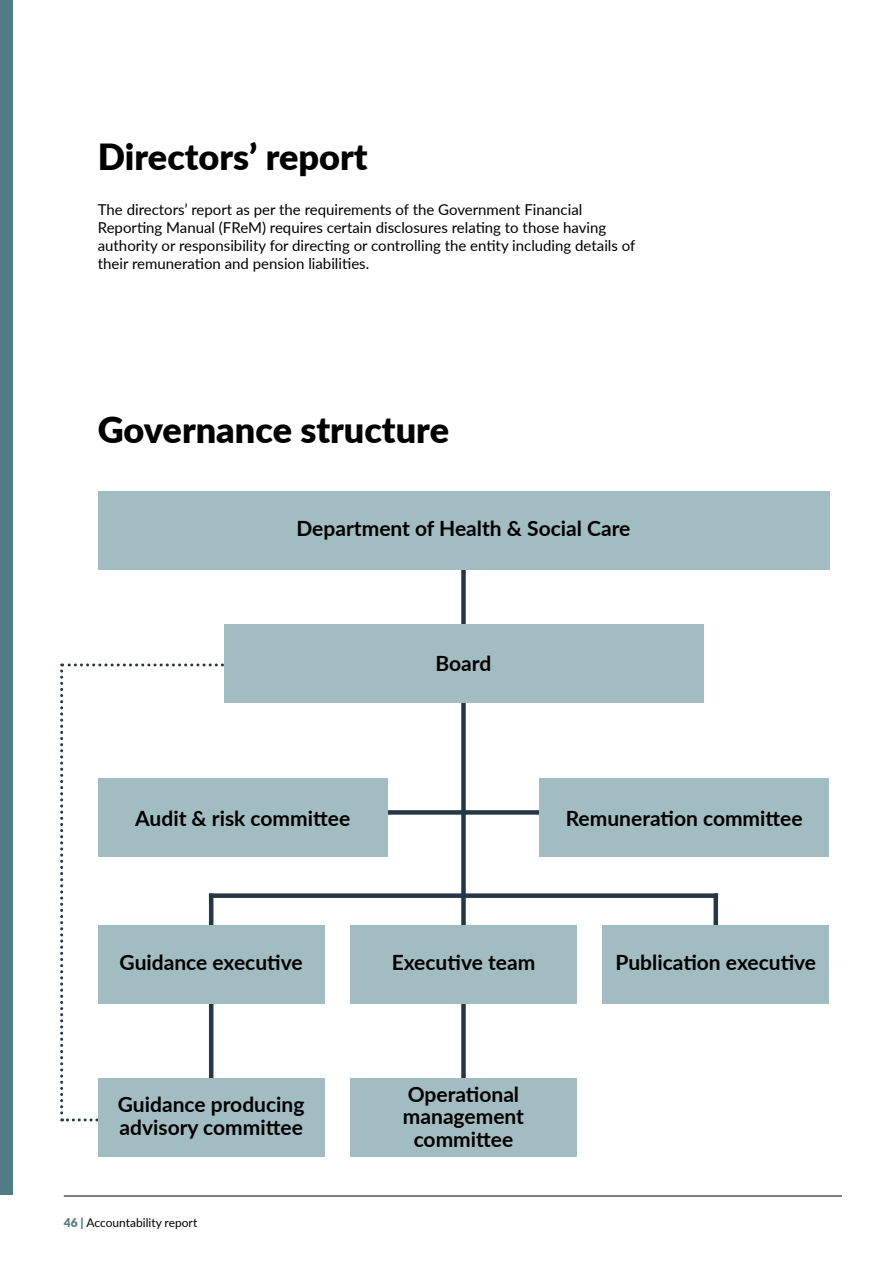
<style>
.page{position:relative;width:893px;height:1263px;background:#fff}
.page>*{position:absolute;margin:0;border:0;box-sizing:border-box;transform-origin:0 0}
.Sub_section_header{font:900 36px "Lato";color:#000}
.t1{font:700 21px/22.5px "Lato";color:#000}
.Body{font:15px "Lato";color:#000}
.t2{font:12px "Lato";color:#000}
.s1{font-weight:900;color:#4f7d83}
</style>
<div class="page">
<hr style="left:64px;top:1196px;width:778px;height:1px;background:#000">
<div style="left:0;top:0;width:13px;height:1194px;background:#4f7d83"></div>
<svg style="left:60px;top:663px;width:187px;height:458px"></svg>
<div style="left:461px;top:529px;width:5px;height:566px;background:#233746"></div>
<hr style="left:209px;top:893px;width:4px;height:240px;background:#233746">
<div style="left:713px;top:893px;width:5px;height:74px;background:#233746"></div>
<div style="left:211px;top:810px;width:509px;height:5px;background:#233746"></div>
<div style="left:209px;top:893px;width:509px;height:5px;background:#233746"></div>
<div style="left:98px;top:492px;width:731px;height:78px;background:#a2bdc1"></div>
<div style="left:224px;top:624px;width:479px;height:78px;background:#a2bdc1"></div>
<div style="left:98px;top:778px;width:290px;height:78px;background:#a2bdc1"></div>
<div style="left:539px;top:778px;width:290px;height:78px;background:#a2bdc1"></div>
<div style="left:98px;top:925px;width:227px;height:78px;background:#a2bdc1"></div>
<div style="left:350px;top:925px;width:227px;height:78px;background:#a2bdc1"></div>
<div style="left:602px;top:925px;width:227px;height:78px;background:#a2bdc1"></div>
<div style="left:98px;top:1079px;width:227px;height:78px;background:#a2bdc1"></div>
<div style="left:350px;top:1079px;width:227px;height:78px;background:#a2bdc1"></div>
<h3 class="Sub_section_header" style="left:98px;top:130px;width:271px">Directors’ report</h3>
<p class="Body" style="left:98px;top:199px;width:486px">The directors’ report as per the requirements of the Government Financial</p>
<p class="Body" style="left:98px;top:217px;width:510px">Reporting Manual (FReM) requires certain disclosures relating to those having</p>
<p class="Body" style="left:98px;top:235px;width:539px">authority or responsibility for directing or controlling the entity including details of</p>
<p class="Body" style="left:98px;top:253px;width:273px">their remuneration and pension liabilities.</p>
<h3 class="Sub_section_header" style="left:98px;top:403px;width:353px">Governance structure</h3>
<h2 class="t1" style="left:296px;top:517px;width:335px">Department of Health &amp; Social Care</h2>
<h2 class="t1" style="left:436px;top:652px;width:57px">Board</h2>
<h2 class="t1" style="left:135px;top:806px;width:216px">Audit &amp; risk committee</h2>
<h2 class="t1" style="left:566px;top:806px;width:238px">Remuneration committee</h2>
<h2 class="t1" style="left:120px;top:950px;width:185px">Guidance executive</h2>
<h2 class="t1" style="left:392px;top:950px;width:145px">Executive team</h2>
<h2 class="t1" style="left:615px;top:950px;width:202px">Publication executive</h2>
<h2 class="t1" style="left:118px;top:1093px;width:188px">Guidance producing advisory committee</h2>
<h2 class="t1" style="left:403px;top:1082px;width:123px;text-align:center">Operational management committee</h2>
<p class="t2" style="left:64px;top:1214px;width:135px"><span class="s1">46 |</span> Accountability report</p>
</div>
